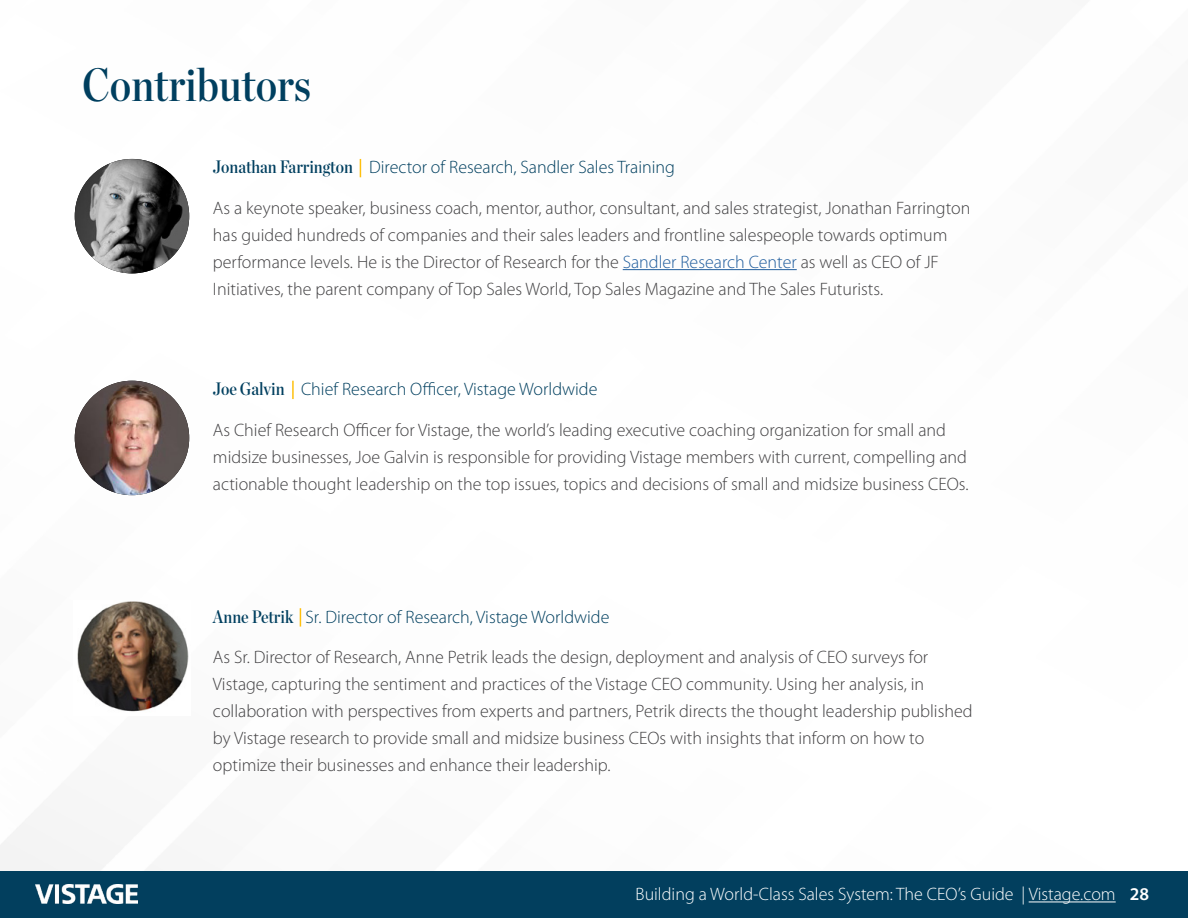
<style>
.page{position:relative;width:1188px;height:918px;background:#fff}
.page>*{position:absolute;margin:0;border:0;box-sizing:border-box;transform-origin:0 0}
.t1{font:46.5px "Chronicle Disp Cond Semi";color:#003f5f}
.t2{font:300 18px/27px "Myriad Pro";color:#414042}
.t3{font:300 18px "Myriad Pro";color:#003f5f}
.t4{font:300 18px "Myriad Pro";color:#fff}
.s1{font-family:"Chronicle Disp Cond Semi";font-weight:400}
.s2{color:#215e9e}
.s3{font-weight:600}
</style>
<div class="page">
<div style="left:0;top:871px;width:1188px;height:47px;background:#023f5e"></div>
<hr style="left:1029px;top:901px;width:87px;height:1px;background:#fff">
<img style="left:36px;top:884px;width:101px;height:20px">
<img style="left:77px;top:601px;width:112px;height:111px">
<hr style="left:623px;top:269px;width:174px;height:1px;background:#215e9e">
<svg style="left:360px;top:159px;width:1px;height:18px"></svg>
<svg style="left:292px;top:381px;width:2px;height:18px"></svg>
<svg style="left:300px;top:608px;width:1px;height:19px"></svg>
<img style="left:75px;top:381px;width:114px;height:114px;border-radius:57px">
<img style="left:75px;top:159px;width:114px;height:114px;border-radius:57px">
<h1 class="t1" style="left:82px;top:48px;width:230px">Contributors</h1>
<p class="t3" style="left:213px;top:157px;width:464px"><span class="s1">Jonathan Farrington</span> Director of Research, Sandler Sales Training</p>
<p class="t2" style="left:213px;top:194px;width:759px">As a keynote speaker, business coach, mentor, author, consultant, and sales strategist, Jonathan Farrington has guided hundreds of companies and their sales leaders and frontline salespeople towards optimum performance levels. He is the Director of Research for the <span class="s2">Sandler Research Center</span> as well as CEO of JF Initiatives, the parent company of Top Sales World, Top Sales Magazine and The Sales Futurists.</p>
<p class="t3" style="left:213px;top:378px;width:386px"><span class="s1">Joe Galvin</span> Chief Research Officer, Vistage Worldwide</p>
<p class="t2" style="left:213px;top:416px;width:757px">As Chief Research Officer for Vistage, the world’s leading executive coaching organization for small and midsize businesses, Joe Galvin is responsible for providing Vistage members with current, compelling and actionable thought leadership on the top issues, topics and decisions of small and midsize business CEOs.</p>
<p class="t3" style="left:213px;top:606px;width:398px"><span class="s1">Anne Petrik</span> Sr. Director of Research, Vistage Worldwide</p>
<p class="t2" style="left:213px;top:643px;width:761px">As Sr. Director of Research, Anne Petrik leads the design, deployment and analysis of CEO surveys for Vistage, capturing the sentiment and practices of the Vistage CEO community. Using her analysis, in collaboration with perspectives from experts and partners, Petrik directs the thought leadership published by Vistage research to provide small and midsize business CEOs with insights that inform on how to optimize their businesses and enhance their leadership.</p>
<p class="t4" style="left:636px;top:883px;width:515px">Building a World-Class Sales System: The CEO’s Guide | Vistage.com <span class="s3">28</span></p>
</div>
